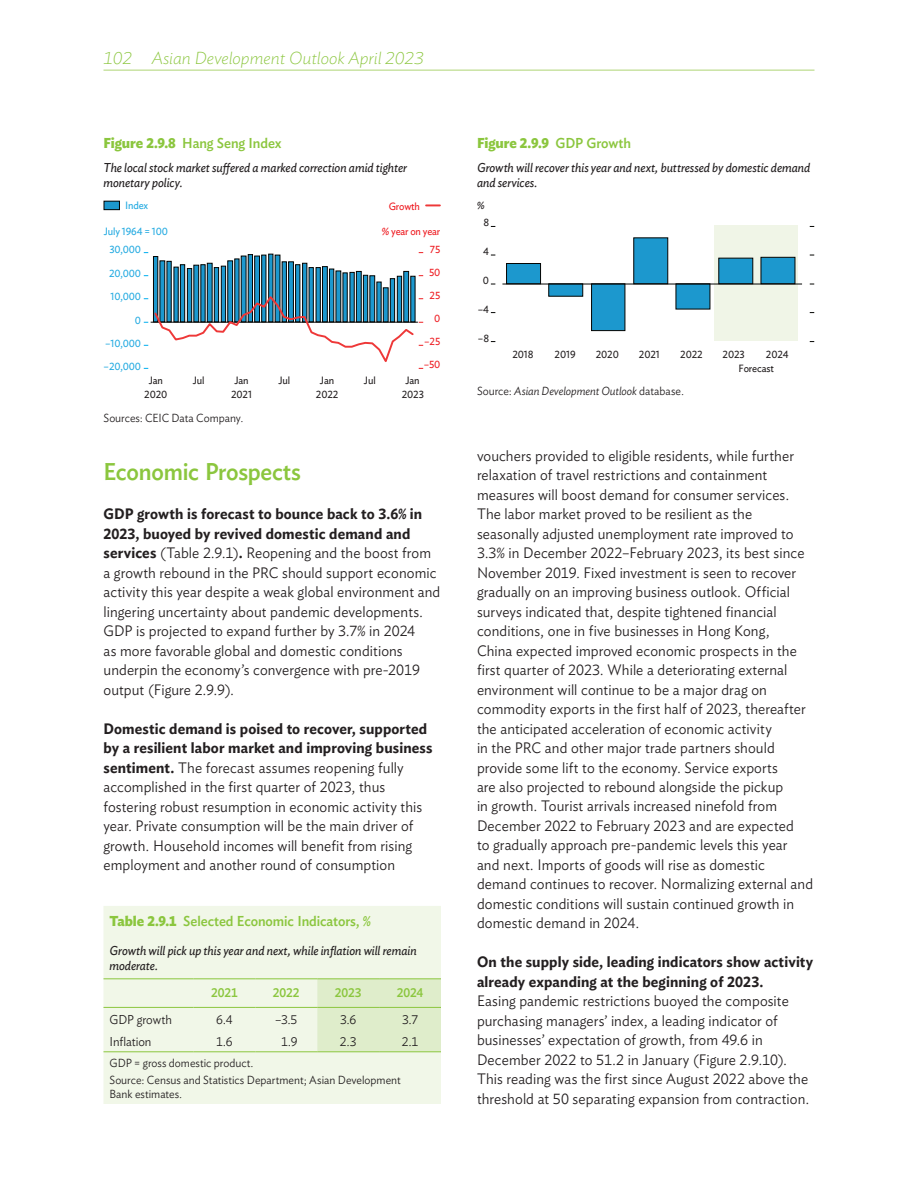
<style>
.page{position:relative;width:918px;height:1188px;background:#fff}
.page>*{position:absolute;margin:0;border:0;box-sizing:border-box;transform-origin:0 0}
.t1{font:500 24px "Ideal Sans";letter-spacing:-.01em;color:#8bc63e;scale:.95 1}
.t2{font:italic 200 17.25px "Ideal Sans";color:#8bc63e}
.t3{font:300 15px/19.5px "Ideal Sans";letter-spacing:.005em;color:#231f20;scale:.95 1}
.t4{font:600 15px/19.5px "Ideal Sans";letter-spacing:.01em;color:#231f20;scale:.95 1}
.t5{font:500 14.25px "Ideal Sans";letter-spacing:-.005em;color:#8bc63e;scale:.95 1}
.t6{font:700 14.25px "Ideal Sans";letter-spacing:-.01em;color:#8bc63e;scale:.95 1}
.t7{font:italic 12.75px/15.3px "Ideal Sans";letter-spacing:-.005em;color:#231f20;scale:.95 1}
.t8{font:300 12.75px "Ideal Sans";letter-spacing:-.005em;color:#231f20;scale:.95 1}
.t9{font:500 12.75px "Ideal Sans";letter-spacing:-.01em;color:#8bc63e;scale:.95 1}
.t10{font:300 11.7px/17px "Ideal Sans";color:#231f20;scale:.95 1}
.t11{font:italic 300 11.7px "Ideal Sans";letter-spacing:-.005em;color:#231f20;scale:.95 1}
.t12{font:10.5px/14.4px "Ideal Sans";letter-spacing:-.015em;color:#231f20;text-align:center;scale:.95 1}
.t13{font:10.5px "Ideal Sans";letter-spacing:-.015em;color:#24aae1;scale:.95 1}
.t14{font:10.5px "Ideal Sans";letter-spacing:-.015em;color:#ee1d23;scale:.95 1}
.t15{font:10.5px "Ideal Sans";letter-spacing:-.015em;color:#231f20;scale:.96 1}
.s1{font-weight:700}
.s2{font-weight:600}
.s3{font-weight:500}
.s4{font-style:normal}
</style>
<div class="page">
<hr style="left:104px;top:70px;width:710px;height:1px;background:#aed475">
<svg style="left:426px;top:204px;width:14px;height:2px"></svg>
<svg style="left:144px;top:252px;width:279px;height:117px"></svg>
<div style="left:104px;top:201px;width:15px;height:9px;background:#1c98ce"></div>
<div style="left:104px;top:201px;width:16px;height:9px;border:1px solid #040503"></div>
<div style="left:104px;top:906px;width:337px;height:198px;background:#f1f7e8"></div>
<div style="left:317px;top:979px;width:124px;height:72px;background:#dfedcb"></div>
<hr style="left:104px;top:978px;width:90px;height:1px;background:#8bc63e">
<hr style="left:194px;top:978px;width:61px;height:1px;background:#8bc63e">
<hr style="left:255px;top:978px;width:62px;height:1px;background:#8bc63e">
<hr style="left:317px;top:978px;width:62px;height:1px;background:#8bc63e">
<hr style="left:379px;top:978px;width:62px;height:1px;background:#8bc63e">
<hr style="left:104px;top:1007px;width:90px;height:1px;background:#8bc63e">
<hr style="left:194px;top:1007px;width:61px;height:1px;background:#8bc63e">
<hr style="left:255px;top:1007px;width:62px;height:1px;background:#8bc63e">
<hr style="left:317px;top:1007px;width:62px;height:1px;background:#8bc63e">
<hr style="left:379px;top:1007px;width:62px;height:1px;background:#8bc63e">
<hr style="left:104px;top:1051px;width:90px;height:1px;background:#8bc63e">
<hr style="left:194px;top:1051px;width:61px;height:1px;background:#8bc63e">
<hr style="left:255px;top:1051px;width:62px;height:1px;background:#8bc63e">
<hr style="left:317px;top:1051px;width:62px;height:1px;background:#8bc63e">
<hr style="left:379px;top:1051px;width:62px;height:1px;background:#8bc63e">
<div style="left:714px;top:226px;width:84px;height:115px;background:#f0f5e7"></div>
<svg style="left:506px;top:238px;width:289px;height:93px"></svg>
<hr style="left:502px;top:284px;width:300px;height:1px;background:#040503">
<p class="t2" style="left:104px;top:44px;width:322px">102 Asian Development Outlook April 2023</p>
<p class="t5" style="left:104px;top:132px;width:189px"><span class="s1">Figure 2.9.8</span> Hang Seng Index</p>
<p class="t7" style="left:104px;top:159px;width:321px">The local stock market suffered a marked correction amid tighter monetary policy.</p>
<p class="t13" style="left:125px;top:198px;width:26px">Index</p>
<p class="t14" style="left:389px;top:198px;width:34px">Growth</p>
<p class="t13" style="left:104px;top:224px;width:69px">July 1964 = 100</p>
<p class="t14" style="left:382px;top:224px;width:63px">% year on year</p>
<p class="t13" style="left:109px;top:241px;width:35px">30,000</p>
<p class="t14" style="left:430px;top:241px;width:13px">75</p>
<p class="t13" style="left:109px;top:265px;width:35px">20,000</p>
<p class="t14" style="left:429px;top:264px;width:14px">50</p>
<p class="t13" style="left:111px;top:289px;width:34px">10,000</p>
<p class="t14" style="left:430px;top:287px;width:13px">25</p>
<p class="t13" style="left:135px;top:312px;width:8px">0</p>
<p class="t14" style="left:434px;top:310px;width:8px">0</p>
<p class="t13" style="left:105px;top:335px;width:39px">–10,000</p>
<p class="t14" style="left:424px;top:334px;width:19px">–25</p>
<p class="t13" style="left:104px;top:358px;width:41px">–20,000</p>
<p class="t14" style="left:424px;top:357px;width:19px">–50</p>
<p class="t12" style="left:144px;top:372px;width:26px">Jan<br>2020</p>
<p class="t12" style="left:193px;top:372px;width:14px">Jul</p>
<p class="t12" style="left:231px;top:372px;width:24px">Jan<br>2021</p>
<p class="t12" style="left:278px;top:372px;width:14px">Jul</p>
<p class="t12" style="left:316px;top:372px;width:25px">Jan<br>2022</p>
<p class="t12" style="left:364px;top:372px;width:14px">Jul</p>
<p class="t12" style="left:402px;top:372px;width:25px">Jan<br>2023</p>
<p class="t10" style="left:104px;top:408px;width:149px">Sources: CEIC Data Company.</p>
<h1 class="t1" style="left:104px;top:453px;width:209px">Economic Prospects</h1>
<p class="t3" style="left:104px;top:503px;width:356px"><span class="s2">GDP growth is forecast to bounce back to 3.6% in 2023, buoyed by revived domestic demand and services</span> (Table 2.9.1)<span class="s2">.</span> Reopening and the boost from a growth rebound in the PRC should support economic activity this year despite a weak global environment and lingering uncertainty about pandemic developments.<br>GDP is projected to expand further by 3.7% in 2024<br>as more favorable global and domestic conditions underpin the economy’s convergence with pre-2019 output (Figure 2.9.9).</p>
<p class="t3" style="left:104px;top:717px;width:348px"><span class="s2">Domestic demand is poised to recover, supported by a resilient labor market and improving business sentiment.</span> The forecast assumes reopening fully accomplished in the first quarter of 2023, thus fostering robust resumption in economic activity this year. Private consumption will be the main driver of growth. Household incomes will benefit from rising employment and another round of consumption</p>
<p class="t5" style="left:110px;top:910px;width:276px"><span class="s1">Table 2.9.1</span> Selected Economic Indicators, %</p>
<p class="t7" style="left:110px;top:941px;width:325px">Growth will pick up this year and next, while inflation will remain moderate.</p>
<p class="t9" style="left:211px;top:982px;width:30px">2021</p>
<p class="t9" style="left:273px;top:982px;width:30px">2022</p>
<p class="t9" style="left:335px;top:982px;width:30px">2023</p>
<p class="t9" style="left:397px;top:982px;width:30px">2024</p>
<p class="t8" style="left:110px;top:1009px;width:67px">GDP growth</p>
<p class="t8" style="left:216px;top:1009px;width:19px">6.4</p>
<p class="t8" style="left:275px;top:1009px;width:25px">–3.5</p>
<p class="t8" style="left:340px;top:1009px;width:19px">3.6</p>
<p class="t8" style="left:402px;top:1009px;width:18px">3.7</p>
<p class="t8" style="left:110px;top:1032px;width:46px">Inflation</p>
<p class="t8" style="left:216px;top:1032px;width:19px">1.6</p>
<p class="t8" style="left:281px;top:1032px;width:19px">1.9</p>
<p class="t8" style="left:340px;top:1032px;width:19px">2.3</p>
<p class="t8" style="left:402px;top:1032px;width:19px">2.1</p>
<p class="t10" style="left:110px;top:1054px;width:308px">GDP = gross domestic product.<br>Source: Census and Statistics Department; Asian Development</p>
<p class="t10" style="left:110px;top:1084px;width:78px">Bank estimates.</p>
<p class="t6" style="left:477px;top:132px;width:164px">Figure 2.9.9 <span class="s3">GDP Growth</span></p>
<p class="t7" style="left:477px;top:159px;width:353px">Growth will recover this year and next, buttressed by domestic demand and services.</p>
<p class="t12" style="left:477px;top:197px;width:9px">%</p>
<p class="t12" style="left:483px;top:215px;width:8px">8</p>
<p class="t12" style="left:483px;top:244px;width:8px">4</p>
<p class="t12" style="left:483px;top:272px;width:8px">0</p>
<p class="t12" style="left:478px;top:301px;width:13px">–4</p>
<p class="t12" style="left:478px;top:330px;width:13px">–8</p>
<p class="t12" style="left:512px;top:346px;width:24px">2018</p>
<p class="t12" style="left:555px;top:346px;width:24px">2019</p>
<p class="t12" style="left:596px;top:346px;width:26px">2020</p>
<p class="t12" style="left:639px;top:346px;width:24px">2021</p>
<p class="t12" style="left:680px;top:346px;width:25px">2022</p>
<p class="t12" style="left:723px;top:346px;width:25px">2023</p>
<p class="t12" style="left:766px;top:346px;width:26px">2024</p>
<p class="t15" style="left:739px;top:361px;width:38px">Forecast</p>
<p class="t11" style="left:477px;top:382px;width:220px"><span class="s4">Source:</span> Asian Development Outlook <span class="s4">database.</span></p>
<p class="t3" style="left:477px;top:444px;width:355px">vouchers provided to eligible residents, while further relaxation of travel restrictions and containment measures will boost demand for consumer services.<br>The labor market proved to be resilient as the seasonally adjusted unemployment rate improved to 3.3% in December 2022–February 2023, its best since November 2019. Fixed investment is seen to recover gradually on an improving business outlook. Official surveys indicated that, despite tightened financial conditions, one in five businesses in Hong Kong,<br>China expected improved economic prospects in the first quarter of 2023. While a deteriorating external environment will continue to be a major drag on commodity exports in the first half of 2023, thereafter the anticipated acceleration of economic activity<br>in the PRC and other major trade partners should provide some lift to the economy. Service exports<br>are also projected to rebound alongside the pickup<br>in growth. Tourist arrivals increased ninefold from December 2022 to February 2023 and are expected<br>to gradually approach pre-pandemic levels this year and next. Imports of goods will rise as domestic demand continues to recover. Normalizing external and domestic conditions will sustain continued growth in domestic demand in 2024.</p>
<p class="t4" style="left:477px;top:951px;width:355px">On the supply side, leading indicators show activity already expanding at the beginning of 2023.</p>
<p class="t3" style="left:477px;top:990px;width:352px">Easing pandemic restrictions buoyed the composite purchasing managers’ index, a leading indicator of businesses’ expectation of growth, from 49.6 in December 2022 to 51.2 in January (Figure 2.9.10).<br>This reading was the first since August 2022 above the threshold at 50 separating expansion from contraction.</p>
</div>
